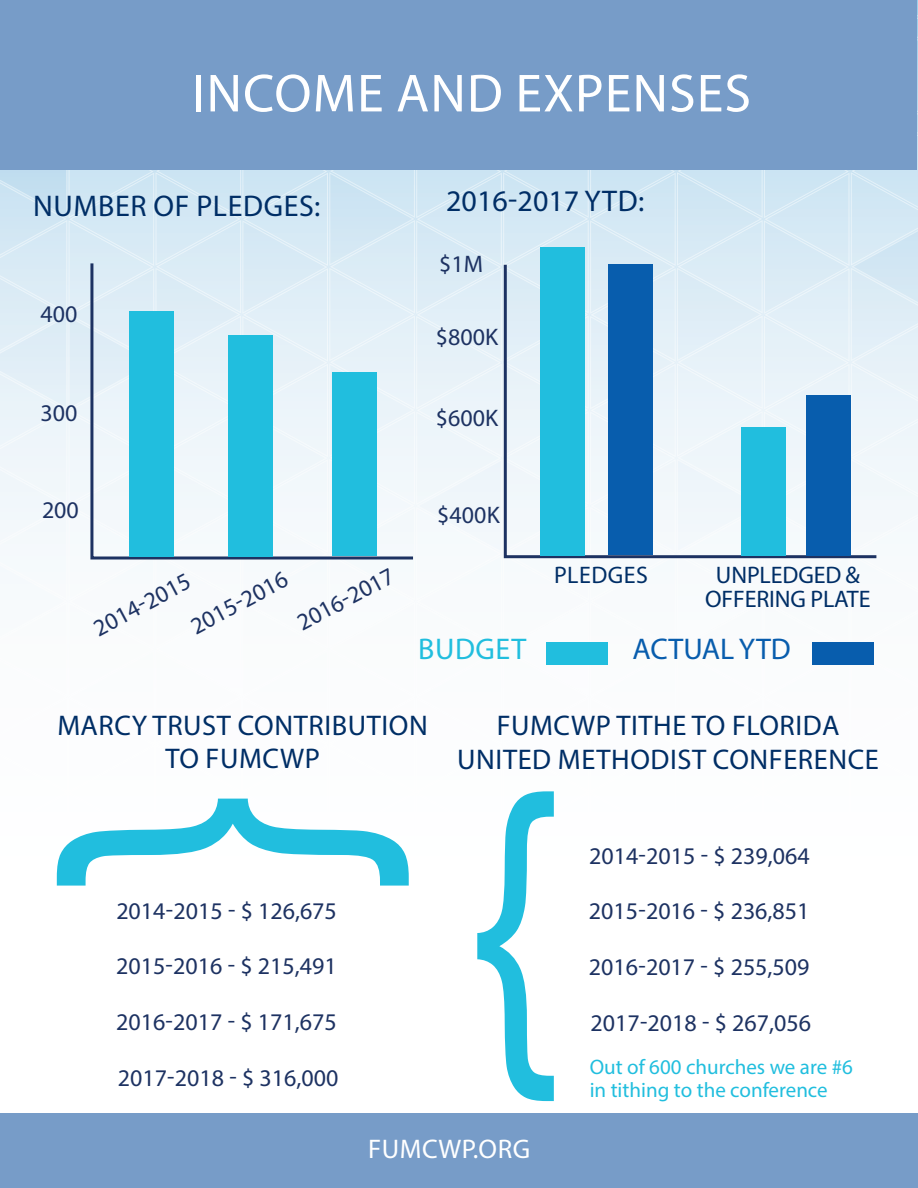
<style>
.page{position:relative;width:918px;height:1188px;background:#fff}
.page>*{position:absolute;margin:0;border:0;box-sizing:border-box;transform-origin:0 0}
.t1{font:375px "Arial Narrow";color:#21bede}
.t2{font:330px "Arial Narrow";color:#21bede}
.t3{font:54px "Myriad Pro";letter-spacing:.02em;color:#fff}
.t4{font:30px "Myriad Pro";letter-spacing:.02em;color:#002e66}
.t5{font:30px "Myriad Pro";color:#002e66}
.t6{font:30px "Myriad Pro";color:#085dad}
.t7{font:30px "Myriad Pro";letter-spacing:.02em;color:#21bede}
.t8{font:28.5px "Myriad Pro";letter-spacing:.02em;color:#002e66}
.t9{font:27px "Myriad Pro";letter-spacing:.02em;color:#fff}
.t10{font:24px "Myriad Pro";color:#1d3262}
.t11{font:24px "Myriad Pro";letter-spacing:-.005em;color:#002e66}
.t12{font:24px "Myriad Pro";letter-spacing:.02em;color:#002e66}
.t13{font:21px/22.5px "Myriad Pro";color:#21bede}
</style>
<div class="page">
<svg style="left:1px;top:169px;width:916px;height:496px"></svg>
<div style="left:1px;top:0;width:916px;height:169px;background:#779cc8"></div>
<div style="left:0;top:1114px;width:917px;height:74px;background:#779cc8"></div>
<svg style="left:89px;top:260px;width:327px;height:301px"></svg>
<svg style="left:502px;top:262px;width:377px;height:298px"></svg>
<div style="left:332px;top:372px;width:45px;height:184px;background:#21bede"></div>
<div style="left:129px;top:311px;width:45px;height:246px;background:#21bede"></div>
<div style="left:229px;top:336px;width:44px;height:221px;background:#21bede"></div>
<div style="left:807px;top:395px;width:44px;height:160px;background:#085dad"></div>
<div style="left:741px;top:427px;width:45px;height:128px;background:#21bede"></div>
<div style="left:540px;top:247px;width:45px;height:308px;background:#21bede"></div>
<div style="left:608px;top:265px;width:45px;height:290px;background:#085dad"></div>
<div style="left:547px;top:642px;width:61px;height:22px;background:#21bede"></div>
<div style="left:813px;top:642px;width:61px;height:22px;background:#085dad"></div>
<p class="t3" style="left:192px;top:60px;width:560px">INCOME AND EXPENSES</p>
<p class="t4" style="left:33px;top:187px;width:289px">NUMBER OF PLEDGES:</p>
<p class="t5" style="left:446px;top:182px;width:200px">2016-2017 YTD:</p>
<p class="t10" style="left:40px;top:299px;width:38px">400</p>
<p class="t10" style="left:40px;top:398px;width:38px">300</p>
<p class="t10" style="left:439px;top:249px;width:46px">$1M</p>
<p class="t10" style="left:436px;top:322px;width:64px">$800K</p>
<p class="t10" style="left:436px;top:404px;width:64px">$600K</p>
<p class="t10" style="left:42px;top:495px;width:38px">200</p>
<p class="t10" style="left:437px;top:500px;width:64px">$400K</p>
<p class="t10" style="left:88px;top:616px;width:108px;rotate:-28deg">2014-2015</p>
<p class="t10" style="left:185px;top:614px;width:108px;rotate:-28deg">2015-2016</p>
<p class="t10" style="left:292px;top:611px;width:108px;rotate:-28deg">2016-2017</p>
<p class="t12" style="left:554px;top:561px;width:95px">PLEDGES</p>
<p class="t11" style="left:716px;top:560px;width:146px">UNPLEDGED &amp;</p>
<p class="t11" style="left:705px;top:584px;width:167px">OFFERING PLATE</p>
<p class="t7" style="left:418px;top:630px;width:110px">BUDGET</p>
<p class="t6" style="left:632px;top:630px;width:160px">ACTUAL YTD</p>
<p class="t8" style="left:57px;top:708px;width:372px">MARCY TRUST CONTRIBUTION</p>
<p class="t8" style="left:165px;top:741px;width:156px">TO FUMCWP</p>
<p class="t1" style="left:543px;top:790px;width:104px;rotate:90deg">{</p>
<p class="t10" style="left:116px;top:896px;width:222px">2014-2015 - $ 126,675</p>
<p class="t10" style="left:116px;top:951px;width:222px">2015-2016 - $ 215,491</p>
<p class="t10" style="left:116px;top:1007px;width:222px">2016-2017 - $ 171,675</p>
<p class="t10" style="left:118px;top:1064px;width:222px">2017-2018 - $ 316,000</p>
<p class="t8" style="left:497px;top:708px;width:344px">FUMCWP TITHE TO FLORIDA</p>
<p class="t8" style="left:457px;top:742px;width:423px">UNITED METHODIST CONFERENCE</p>
<p class="t2" style="left:470px;top:673px;width:92px">{</p>
<p class="t10" style="left:589px;top:841px;width:222px">2014-2015 - $ 239,064</p>
<p class="t10" style="left:589px;top:896px;width:222px">2015-2016 - $ 236,851</p>
<p class="t10" style="left:589px;top:952px;width:222px">2016-2017 - $ 255,509</p>
<p class="t10" style="left:591px;top:1008px;width:222px">2017-2018 - $ 267,056</p>
<p class="t13" style="left:590px;top:1056px;width:265px">Out of 600 churches we are #6 in tithing to the conference</p>
<p class="t9" style="left:368px;top:1133px;width:164px">FUMCWP.ORG</p>
</div>
